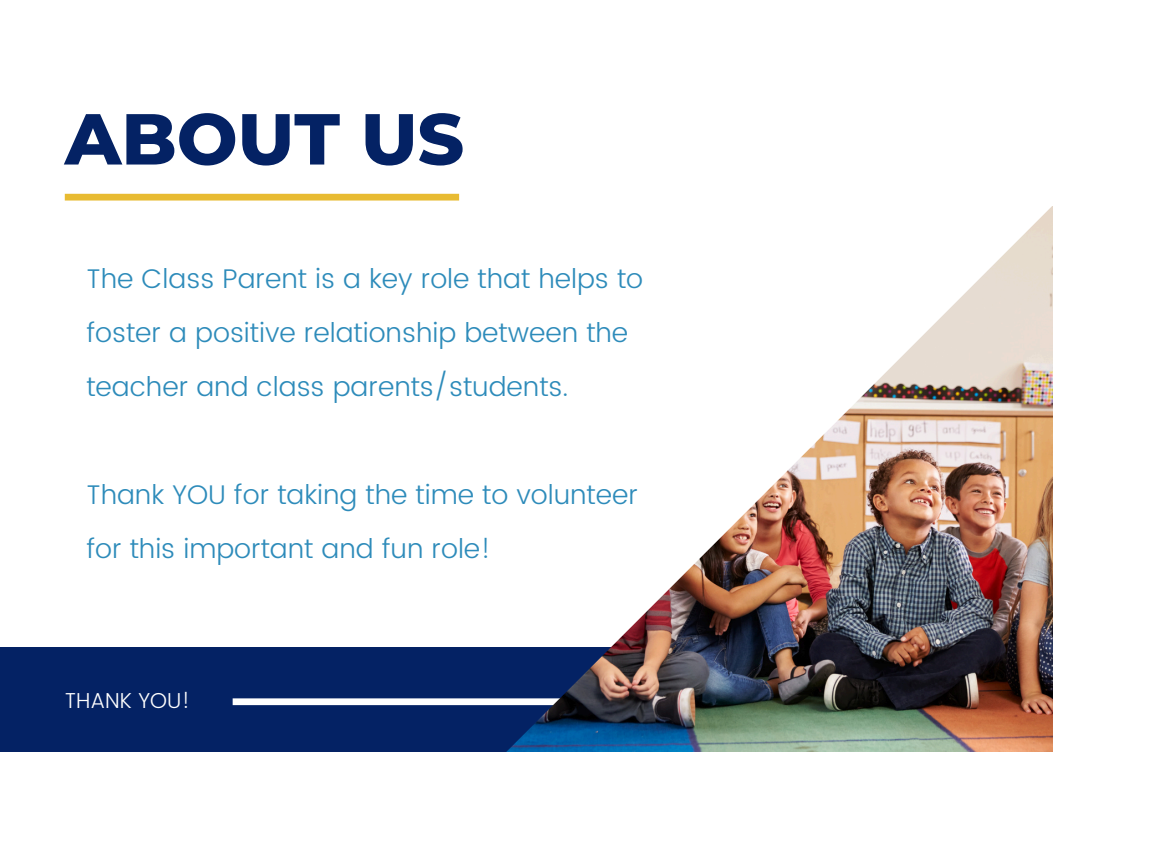
<style>
.page{position:relative;width:1152px;height:864px;background:#fff}
.page>*{position:absolute;margin:0;border:0;box-sizing:border-box;transform-origin:0 0}
.t1{font:800 72px "Montserrat";color:#042264}
.t2{font:300 27px/54px "Poppins";color:#2d8bba}
.t3{font:300 21.6px "Poppins";color:#fff}
</style>
<div class="page">
<div style="left:0;top:647px;width:626px;height:104px;background:#042264"></div>
<div style="left:233px;top:698px;width:464px;height:7px;background:#fff"></div>
<div style="left:65px;top:194px;width:394px;height:7px;background:#e8bb32"></div>
<img style="left:507px;top:206px;width:545px;height:545px">
<p class="t1" style="left:65px;top:95px;width:401px">ABOUT US</p>
<h2 class="t2" style="left:86px;top:252px;width:558px">The Class Parent is a key role that helps to foster a positive relationship between the teacher and class parents/students.</h2>
<h2 class="t2" style="left:86px;top:468px;width:553px">Thank YOU for taking the time to volunteer for this important and fun role!</h2>
<p class="t3" style="left:65px;top:688px;width:127px">THANK YOU!</p>
</div>
